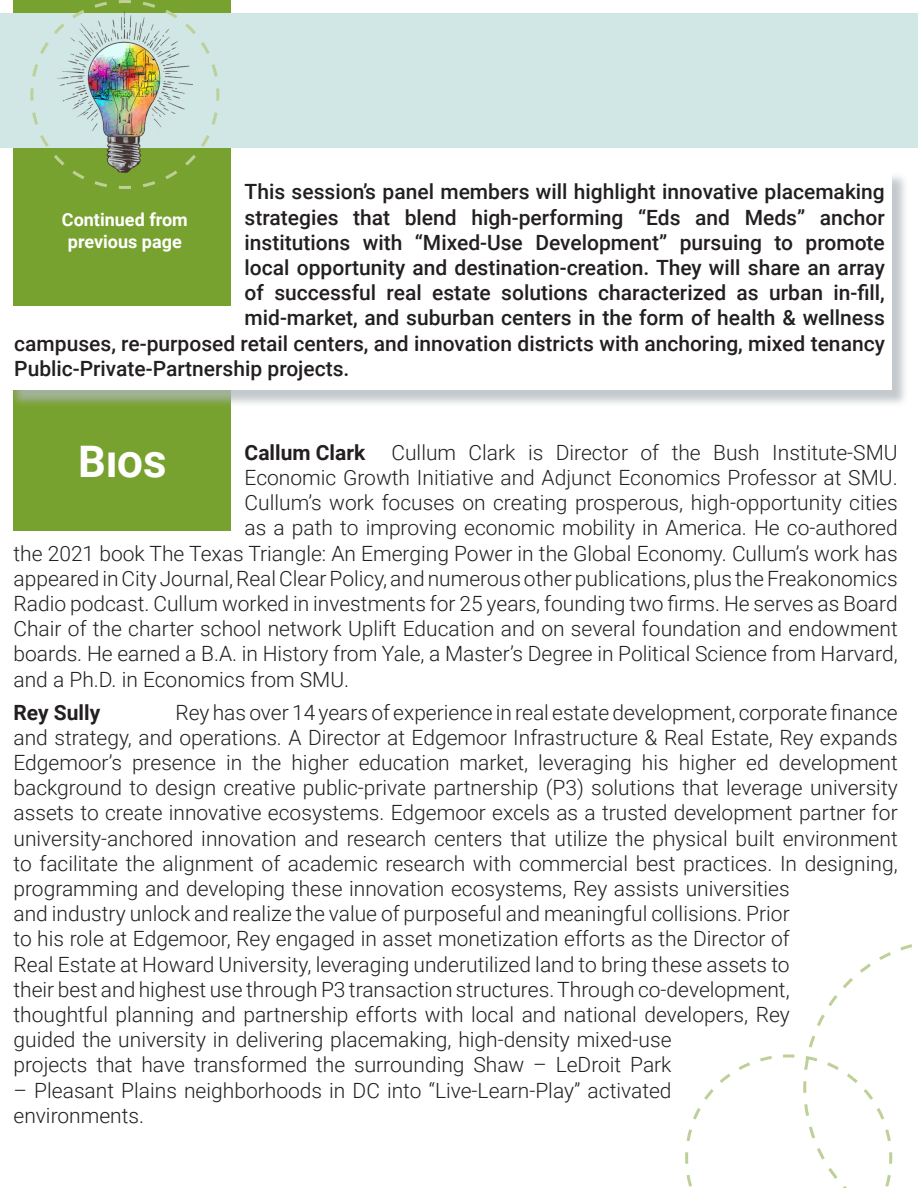
<style>
.page{position:relative;width:918px;height:1188px;background:#fff}
.page>*{position:absolute;margin:0;border:0;box-sizing:border-box;transform-origin:0 0}
.t1{font:700 43.5px "Roboto";color:#fff}
.t2{font:300 21px/25.2px "Roboto";color:#231f20}
.t3{font:500 21px "Roboto";color:#231f20}
.t4{font:700 21px "Roboto";color:#231f20}
.t5{font:700 18px/21.6px "Roboto";color:#fff;text-align:center}
.s1{font-weight:700}
</style>
<div class="page">
<div style="left:14px;top:390px;width:217px;height:141px;background:#78a22f"></div>
<div style="left:9px;top:171px;width:900px;height:236px;background:#b0b7bc;opacity:.75"></div>
<div style="left:8px;top:170px;width:884px;height:220px;background:#fff"></div>
<div style="left:14px;top:0;width:217px;height:306px;background:#78a22f"></div>
<div style="left:0;top:14px;width:918px;height:134px;background:#d1e7e6"></div>
<svg style="left:685px;top:944px;width:228px;height:244px"></svg>
<img style="left:29px;top:0;width:192px;height:189px">
<p class="t3" style="left:245px;top:177px;width:642px">This session’s panel members will highlight innovative placemaking</p>
<p class="t3" style="left:245px;top:202px;width:642px">strategies that blend high-performing “Eds and Meds” anchor</p>
<p class="t3" style="left:245px;top:228px;width:642px">institutions with “Mixed-Use Development” pursuing to promote</p>
<p class="t3" style="left:245px;top:253px;width:642px">local opportunity and destination-creation. They will share an array</p>
<p class="t3" style="left:245px;top:278px;width:642px">of successful real estate solutions characterized as urban in-fill,</p>
<p class="t3" style="left:245px;top:303px;width:642px">mid-market, and suburban centers in the form of health &amp; wellness</p>
<p class="t3" style="left:14px;top:328px;width:872px">campuses, re-purposed retail centers, and innovation districts with anchoring, mixed tenancy</p>
<p class="t3" style="left:14px;top:354px;width:337px">Public-Private-Partnership projects.</p>
<p class="t5" style="left:62px;top:208px;width:127px">Continued from previous page</p>
<p class="t2" style="left:245px;top:439px;width:655px"><span class="s1">Callum Clark</span> Cullum Clark is Director of the Bush Institute-SMU</p>
<p class="t2" style="left:245px;top:464px;width:655px">Economic Growth Initiative and Adjunct Economics Professor at SMU.</p>
<p class="t2" style="left:245px;top:489px;width:655px">Cullum’s work focuses on creating prosperous, high-opportunity cities</p>
<p class="t2" style="left:245px;top:515px;width:655px">as a path to improving economic mobility in America. He co-authored</p>
<p class="t2" style="left:14px;top:540px;width:886px">the 2021 book The Texas Triangle: An Emerging Power in the Global Economy. Cullum’s work has</p>
<p class="t2" style="left:14px;top:565px;width:886px">appeared in City Journal, Real Clear Policy, and numerous other publications, plus the Freakonomics</p>
<p class="t2" style="left:14px;top:590px;width:886px">Radio podcast. Cullum worked in investments for 25 years, founding two firms. He serves as Board</p>
<p class="t2" style="left:14px;top:615px;width:886px">Chair of the charter school network Uplift Education and on several foundation and endowment</p>
<p class="t2" style="left:14px;top:641px;width:886px">boards. He earned a B.A. in History from Yale, a Master’s Degree in Political Science from Harvard,</p>
<p class="t2" style="left:14px;top:666px;width:337px">and a Ph.D. in Economics from SMU.</p>
<p class="t1" style="left:78px;top:431px;width:90px">Bios</p>
<p class="t2" style="left:14px;top:699px;width:886px;text-indent:162px">Rey has over 14 years of experience in real estate development, corporate finance and strategy, and operations. A Director at Edgemoor Infrastructure &amp; Real Estate, Rey expands Edgemoor’s presence in the higher education market, leveraging his higher ed development background to design creative public-private partnership (P3) solutions that leverage university assets to create innovative ecosystems. Edgemoor excels as a trusted development partner for university-anchored innovation and research centers that utilize the physical built environment to facilitate the alignment of academic research with commercial best practices. In designing, programming and developing these innovation ecosystems, Rey assists universities<br>and industry unlock and realize the value of purposeful and meaningful collisions. Prior<br>to his role at Edgemoor, Rey engaged in asset monetization efforts as the Director of<br>Real Estate at Howard University, leveraging underutilized land to bring these assets to<br>their best and highest use through P3 transaction structures. Through co-development,<br>thoughtful planning and partnership efforts with local and national developers, Rey<br>guided the university in delivering placemaking, high-density mixed-use<br>projects that have transformed the surrounding Shaw – LeDroit Park</p>
<p class="t2" style="left:14px;top:1077px;width:660px">– Pleasant Plains neighborhoods in DC into “Live-Learn-Play” activated environments.</p>
<p class="t4" style="left:14px;top:697px;width:88px">Rey Sully</p>
</div>
